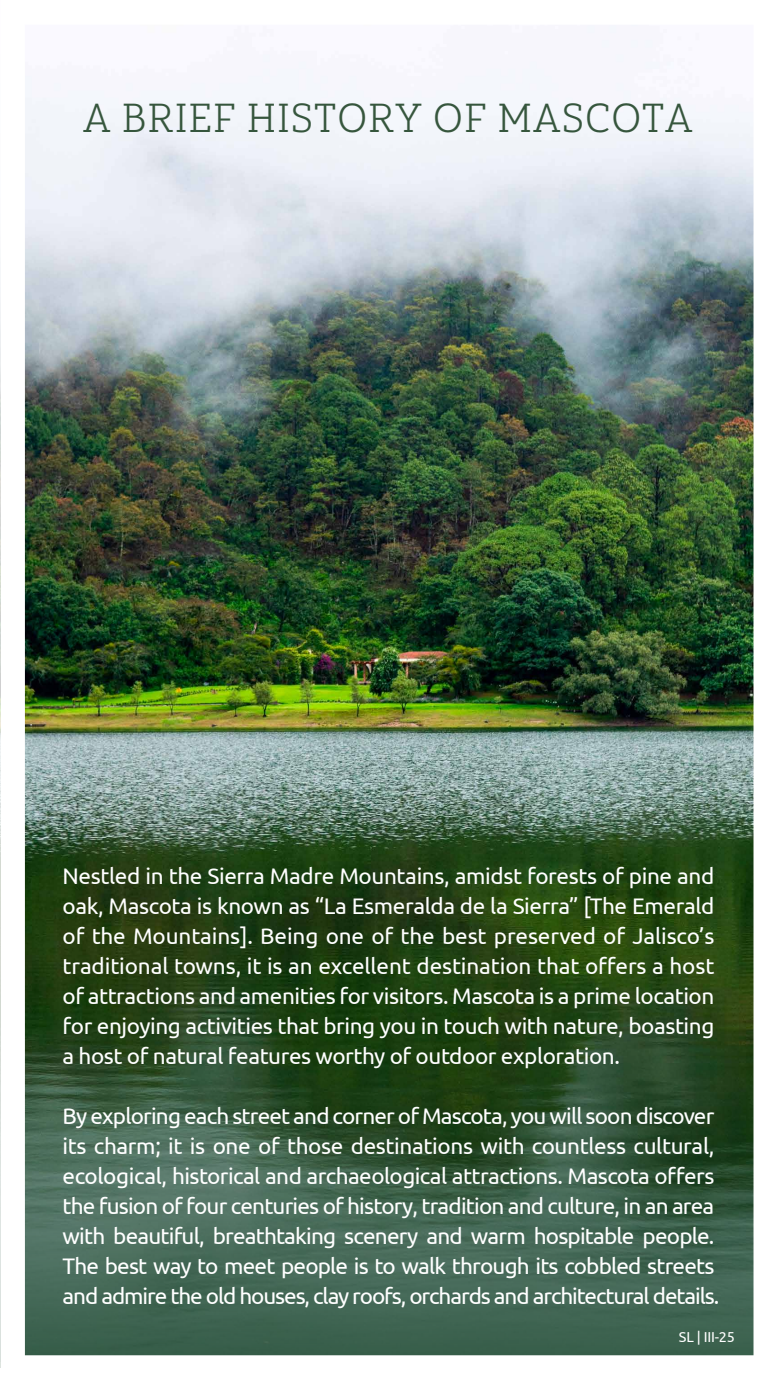
<style>
.page{position:relative;width:777px;height:1380px;background:#fff}
.page>*{position:absolute;margin:0;border:0;box-sizing:border-box;transform-origin:0 0}
.t1{font:40.44px "Yorkten Slab Nor Lig";letter-spacing:.025em;color:#36563d}
.t2{font:22.5px/30px "Ubuntu";letter-spacing:-.035em;color:#fff;text-align:justify}
.t3{font:14.38px "Ubuntu";letter-spacing:-.015em;color:#fff}
</style>
<div class="page">
<img style="left:0;top:25px;width:754px;height:1343px">
<h1 class="t1" style="left:83px;top:95px;width:610px">A BRIEF HISTORY OF MASCOTA</h1>
<p class="t2" style="left:62px;top:861px;width:653px">Nestled in the Sierra Madre Mountains, amidst forests of pine and oak, Mascota is known as “La Esmeralda de la Sierra” [The Emerald of the Mountains]. Being one of the best preserved of Jalisco’s traditional towns, it is an excellent destination that offers a host of attractions and amenities for visitors. Mascota is a prime location for enjoying activities that bring you in touch with nature, boasting a host of natural features worthy of outdoor exploration.</p>
<p class="t2" style="left:62px;top:1101px;width:658px;text-align:left">By exploring each street and corner of Mascota, you will soon discover its charm; it is one of those destinations with countless cultural, ecological, historical and archaeological attractions. Mascota offers the fusion of four centuries of history, tradition and culture, in an area with beautiful, breathtaking scenery and warm hospitable people.<br>The best way to meet people is to walk through its cobbled streets and admire the old houses, clay roofs, orchards and architectural details.</p>
<p class="t3" style="left:678px;top:1328px;width:57px">SL | III-25</p>
</div>
